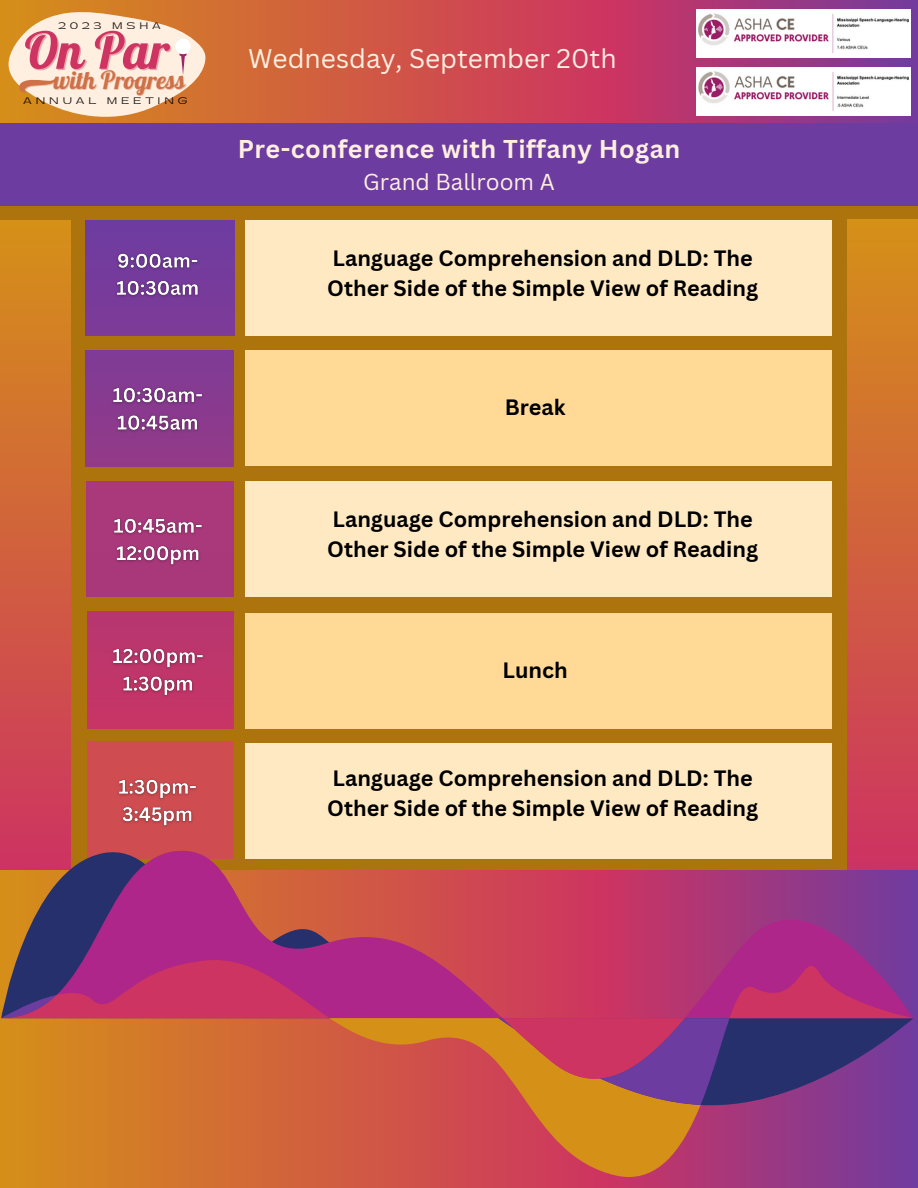
<style>
.page{position:relative;width:918px;height:1188px;background:#ad730d}
.page>*{position:absolute;margin:0;border:0;box-sizing:border-box;transform-origin:0 0}
.t1{font:50.7px "Lobster";color:#cd3461}
.t2{font:26.25px "Canva Sans";color:#ffefe0}
.t3{font:700 25.05px "Canva Sans";letter-spacing:.02em;color:#ffefe0}
.t4{font:24.6px "Lobster";color:#ce7048}
.t5{font:22.5px "Canva Sans";color:#ffefe0}
.t6{font:700 21.6px/29.2px "Canva Sans";color:#000}
.t7{font:9px "Gatwick";letter-spacing:.425em;color:#000}
</style>
<div class="page">
<div style="left:86px;top:221px;width:149px;height:115px;background:#763b9b"></div>
<div style="left:86px;top:351px;width:147px;height:115px;background:#893a8f"></div>
<div style="left:87px;top:481px;width:146px;height:116px;background:#aa397b"></div>
<div style="left:88px;top:612px;width:145px;height:117px;background:#bf366b"></div>
<div style="left:88px;top:741px;width:145px;height:118px;background:#cf4d51"></div>
<div style="left:246px;top:221px;width:586px;height:115px;background:#ffe9c2"></div>
<div style="left:246px;top:351px;width:586px;height:115px;background:#ffd995"></div>
<div style="left:246px;top:482px;width:586px;height:115px;background:#ffe9c2"></div>
<div style="left:246px;top:613px;width:586px;height:116px;background:#ffd995"></div>
<div style="left:246px;top:743px;width:586px;height:116px;background:#ffe9c2"></div>
<svg style="left:0;top:0;width:918px;height:123px;background:#c74e51"></svg>
<svg style="left:8px;top:11px;width:198px;height:112px;background:#f1cca7"></svg>
<div style="left:0;top:123px;width:918px;height:83px;background:#6c3ca1"></div>
<img style="left:116px;top:253px;width:83px;height:44px">
<img style="left:113px;top:387px;width:90px;height:45px">
<img style="left:114px;top:518px;width:88px;height:48px">
<img style="left:112px;top:648px;width:92px;height:48px">
<img style="left:118px;top:779px;width:79px;height:48px">
<img style="left:697px;top:67px;width:214px;height:49px">
<img style="left:697px;top:9px;width:214px;height:49px">
<svg style="left:848px;top:220px;width:70px;height:651px;background:#d1623c"></svg>
<svg style="left:0;top:221px;width:70px;height:650px;background:#d1623b"></svg>
<svg style="left:0;top:871px;width:918px;height:317px;background:#ba5d50"></svg>
<svg style="left:730px;top:1079px;width:183px;height:26px;background:#693786"></svg>
<svg style="left:1px;top:851px;width:912px;height:109px;background:#b04a65"></svg>
<svg style="left:330px;top:1105px;width:371px;height:72px;background:#cf603f"></svg>
<svg style="left:1px;top:1079px;width:729px;height:26px;background:#c2683e"></svg>
<svg style="left:1px;top:960px;width:912px;height:119px;background:#af455e"></svg>
<p class="t7" style="left:58px;top:21px;width:104px">2023 MSHA</p>
<p class="t1" style="left:24px;top:18px;width:147px">On Par</p>
<p class="t4" style="left:54px;top:65px;width:133px">with Progress</p>
<p class="t7" style="left:23px;top:96px;width:166px">ANNUAL MEETING</p>
<p class="t2" style="left:248px;top:40px;width:370px">Wednesday, September 20th</p>
<p class="t3" style="left:238px;top:131px;width:444px">Pre-conference with Tiffany Hogan</p>
<p class="t5" style="left:363px;top:166px;width:193px">Grand Ballroom A</p>
<p class="t6" style="left:327px;top:243px;width:432px">Language Comprehension and DLD: The<br>Other Side of the Simple View of Reading</p>
<p class="t6" style="left:505px;top:392px;width:62px">Break</p>
<p class="t6" style="left:327px;top:504px;width:432px">Language Comprehension and DLD: The<br>Other Side of the Simple View of Reading</p>
<p class="t6" style="left:503px;top:655px;width:67px">Lunch</p>
<p class="t6" style="left:327px;top:763px;width:432px">Language Comprehension and DLD: The<br>Other Side of the Simple View of Reading</p>
</div>
